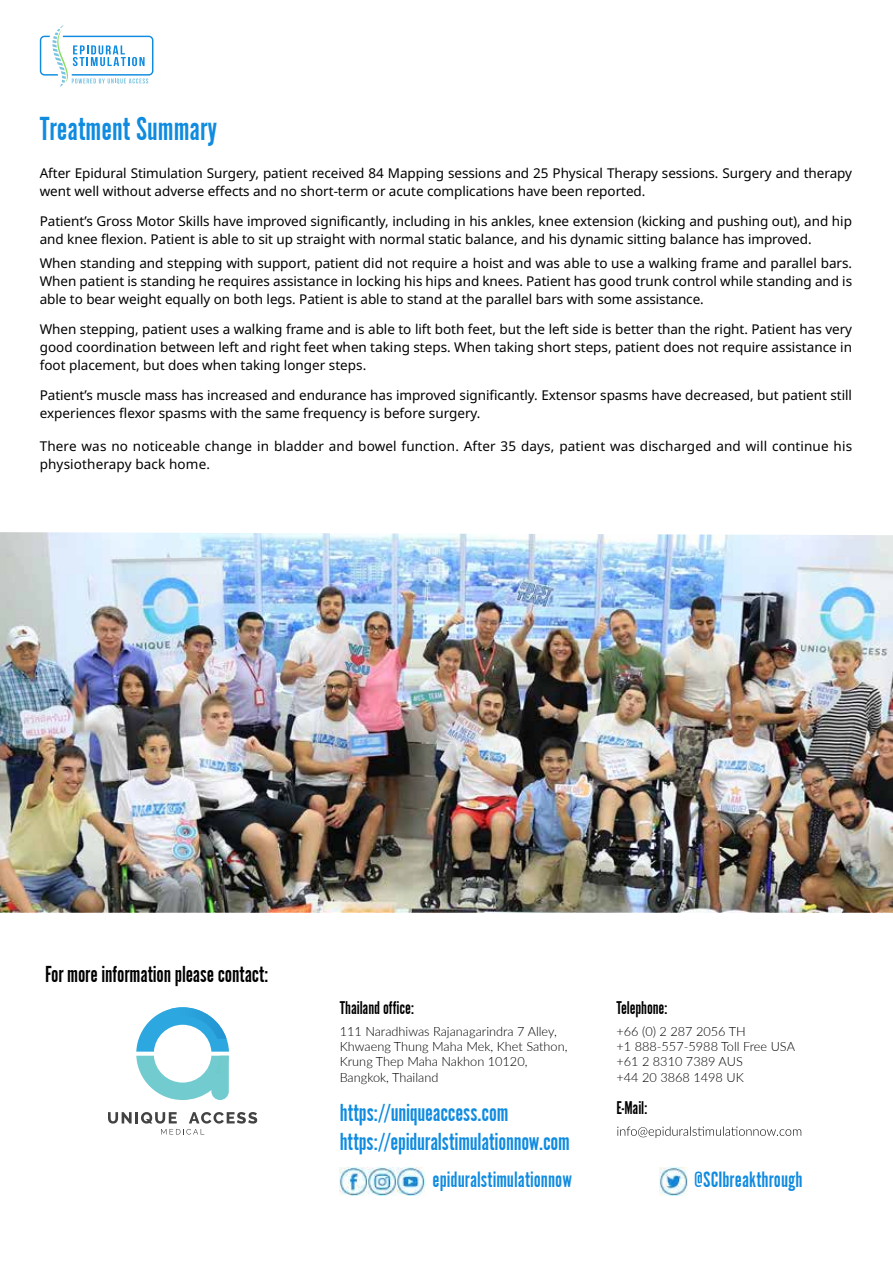
<style>
.page{position:relative;width:893px;height:1263px;background:#fff}
.page>*{position:absolute;margin:0;border:0;box-sizing:border-box;transform-origin:0 0}
.t1{font:34.5px "Alternate Got No 1 D";color:#0f8be0}
.t2{font:25.5px "Alternate Got No 1 D";letter-spacing:-.01em;color:#0f8be0}
.t3{font:24px "Alternate Got No 1 D";letter-spacing:-.01em;color:#000}
.t4{font:23.1px "Alternate Got No 1 D";color:#0f8be0}
.t5{font:19.05px "Alternate Got No 1 D";letter-spacing:-.01em;color:#000}
.t6{font:13.5px/18px "Noto Sans";letter-spacing:-.005em;color:#000}
.t7{font:300 12.75px/15.3px "Lato";color:#000}
</style>
<div class="page">
<svg style="left:40px;top:25px;width:113px;height:62px"></svg>
<img style="left:0;top:532px;width:893px;height:381px">
<svg style="left:136px;top:1007px;width:93px;height:93px"></svg>
<svg style="left:108px;top:1112px;width:69px;height:11px"></svg>
<svg style="left:189px;top:1112px;width:68px;height:11px"></svg>
<svg style="left:161px;top:1129px;width:41px;height:5px"></svg>
<svg style="left:617px;top:1126px;width:184px;height:12px"></svg>
<img style="left:340px;top:1167px;width:84px;height:28px">
<img style="left:659px;top:1167px;width:28px;height:28px">
<h1 class="t1" style="left:40px;top:110px;width:179px">Treatment Summary</h1>
<p class="t6" style="left:40px;top:164px;width:814px">After Epidural Stimulation Surgery, patient received 84 Mapping sessions and 25 Physical Therapy sessions. Surgery and therapy went well without adverse effects and no short-term or acute complications have been reported.</p>
<p class="t6" style="left:40px;top:212px;width:814px">Patient’s Gross Motor Skills have improved significantly, including in his ankles, knee extension (kicking and pushing out), and hip and knee flexion. Patient is able to sit up straight with normal static balance, and his dynamic sitting balance has improved.</p>
<p class="t6" style="left:40px;top:254px;width:814px;text-align:justify">When standing and stepping with support, patient did not require a hoist and was able to use a walking frame and parallel bars.<br>When patient is standing he requires assistance in locking his hips and knees. Patient has good trunk control while standing and is able to bear weight equally on both legs. Patient is able to stand at the parallel bars with some assistance.</p>
<p class="t6" style="left:40px;top:320px;width:814px;text-align:justify">When stepping, patient uses a walking frame and is able to lift both feet, but the left side is better than the right. Patient has very good coordination between left and right feet when taking steps. When taking short steps, patient does not require assistance in foot placement, but does when taking longer steps.</p>
<p class="t6" style="left:40px;top:386px;width:814px">Patient’s muscle mass has increased and endurance has improved significantly. Extensor spasms have decreased, but patient still experiences flexor spasms with the same frequency is before surgery.</p>
<p class="t6" style="left:40px;top:437px;width:814px">There was no noticeable change in bladder and bowel function. After 35 days, patient was discharged and will continue his physiotherapy back home.</p>
<h3 class="t3" style="left:45px;top:961px;width:225px">For more information please contact:</h3>
<h3 class="t5" style="left:340px;top:998px;width:76px">Thailand office:</h3>
<p class="t7" style="left:340px;top:1023px;width:229px">111 Naradhiwas Rajanagarindra 7 Alley,<br>Khwaeng Thung Maha Mek, Khet Sathon,<br>Krung Thep Maha Nakhon 10120,<br>Bangkok, Thailand</p>
<h2 class="t2" style="left:340px;top:1099px;width:170px">https://uniqueaccess.com</h2>
<h2 class="t2" style="left:340px;top:1128px;width:232px">https://epiduralstimulationnow.com</h2>
<h3 class="t5" style="left:616px;top:998px;width:53px">Telephone:</h3>
<p class="t7" style="left:616px;top:1023px;width:180px">+66 (0) 2 287 2056 TH<br>+1 888-557-5988 Toll Free USA +61 2 8310 7389 AUS<br>+44 20 3868 1498 UK</p>
<h3 class="t5" style="left:616px;top:1098px;width:33px">E-Mail:</h3>
<h3 class="t4" style="left:433px;top:1167px;width:141px">epiduralstimulationnow</h3>
<h3 class="t4" style="left:694px;top:1167px;width:110px">@SCIbreakthrough</h3>
</div>
